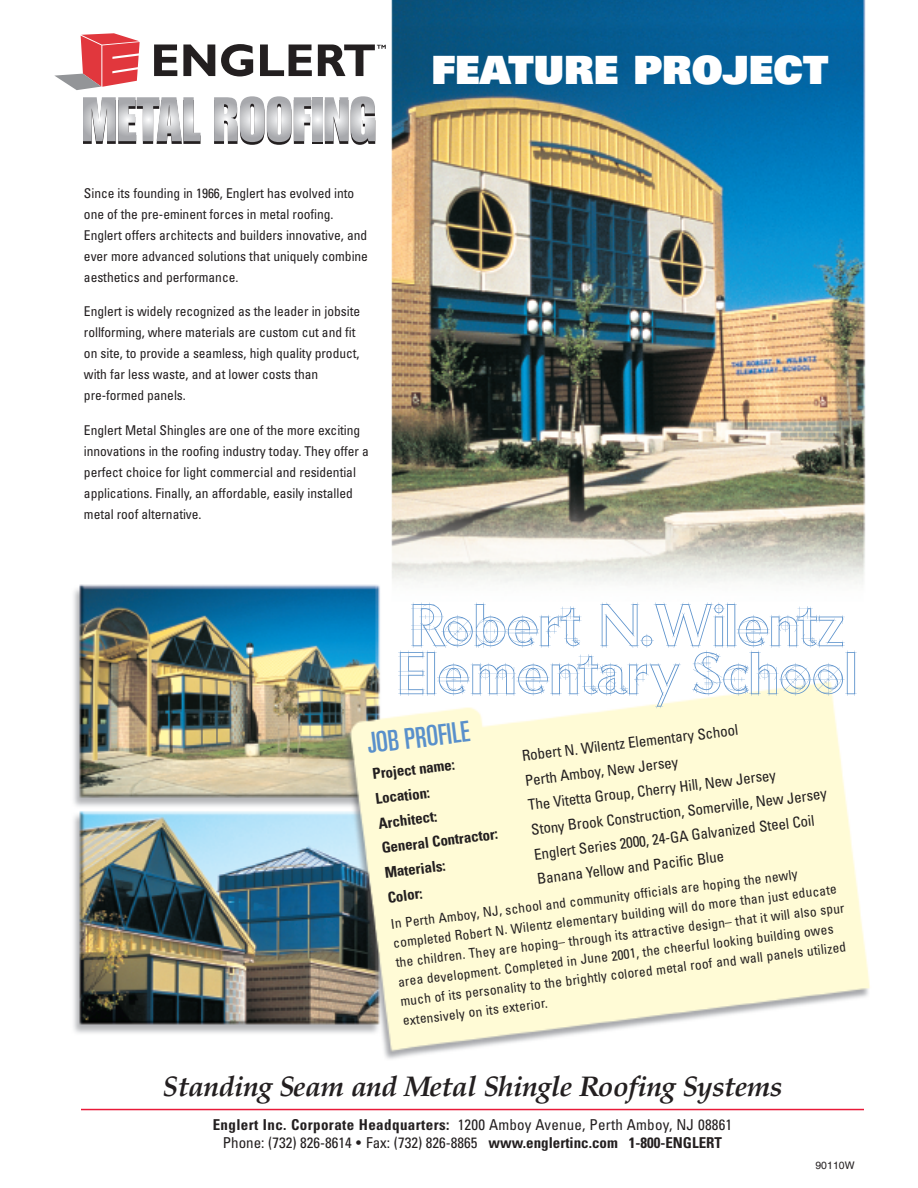
<style>
.page{position:relative;width:918px;height:1188px;background:#fff}
.page>*{position:absolute;margin:0;border:0;box-sizing:border-box;transform-origin:0 0}
.t1{font:66px/48px "Rubino Sans ICG";letter-spacing:-.015em;color:#5990cb}
.t2{font:900 39px "Univers";color:#fff}
.t3{font:italic 700 28.5px "Palatino";letter-spacing:-.02em;color:#231f20}
.t4{font:ultra-condensed 28.5px "Univers";color:#5990cb}
.t5{font:condensed 15px/18px "Univers";letter-spacing:.015em;color:#231f20;text-align:center}
.t6{font:700 condensed 15px "Univers";color:#231f20}
.t7{font:condensed 13.5px/21px "Univers";letter-spacing:-.005em;color:#231f20}
.t8{font:10.5px "Helvetica";color:#231f20}
.s1{font-weight:700}
</style>
<div class="page">
<img style="left:73px;top:0;width:797px;height:1111px">
<svg style="left:312px;top:141px;width:11px;height:3px"></svg>
<svg style="left:83px;top:97px;width:118px;height:47px"></svg>
<svg style="left:214px;top:96px;width:97px;height:49px"></svg>
<svg style="left:312px;top:97px;width:11px;height:44px"></svg>
<svg style="left:325px;top:96px;width:50px;height:49px"></svg>
<hr style="left:81px;top:1109px;width:783px;height:1px;background:#e91938">
<svg style="left:154px;top:45px;width:23px;height:31px"></svg>
<svg style="left:183px;top:45px;width:32px;height:31px"></svg>
<svg style="left:221px;top:44px;width:32px;height:32px"></svg>
<svg style="left:260px;top:45px;width:52px;height:31px"></svg>
<svg style="left:318px;top:45px;width:68px;height:31px"></svg>
<svg style="left:54px;top:33px;width:86px;height:57px"></svg>
<h2 class="t2" style="left:431px;top:56px;width:398px">FEATURE PROJECT</h2>
<p class="t7" style="left:84px;top:183px;width:286px">Since its founding in 1966, Englert has evolved into one of the pre-eminent forces in metal roofing.<br>Englert offers architects and builders innovative, and ever more advanced solutions that uniquely combine aesthetics and performance.</p>
<p class="t7" style="left:84px;top:302px;width:278px">Englert is widely recognized as the leader in jobsite rollforming, where materials are custom cut and fit on site, to provide a seamless, high quality product, with far less waste, and at lower costs than pre-formed panels.</p>
<p class="t7" style="left:84px;top:421px;width:286px">Englert Metal Shingles are one of the more exciting innovations in the roofing industry today. They offer a perfect choice for light commercial and residential applications. Finally, an affordable, easily installed metal roof alternative.</p>
<h1 class="t1" style="left:397px;top:599px;width:462px">Robert N.Wilentz<br>Elementary School</h1>
<h3 class="t4" style="left:366px;top:733px;width:104px;rotate:-7deg">JOB PROFILE</h3>
<p class="t5" style="left:521px;top:748px;width:219px;rotate:-7deg">Robert N. Wilentz Elementary School</p>
<p class="t5" style="left:524px;top:773px;width:156px;rotate:-7deg">Perth Amboy, New Jersey</p>
<p class="t6" style="left:372px;top:769px;width:84px;rotate:-7deg">Project name:</p>
<p class="t5" style="left:527px;top:797px;width:251px;rotate:-7deg">The Vitetta Group, Cherry Hill, New Jersey</p>
<p class="t6" style="left:375px;top:793px;width:56px;rotate:-7deg">Location:</p>
<p class="t5" style="left:530px;top:822px;width:299px;rotate:-7deg">Stony Brook Construction, Somerville, New Jersey</p>
<p class="t6" style="left:378px;top:818px;width:60px;rotate:-7deg">Architect:</p>
<p class="t5" style="left:533px;top:847px;width:284px;rotate:-7deg">Englert Series 2000, 24-GA Galvanized Steel Coil</p>
<p class="t6" style="left:381px;top:843px;width:119px;rotate:-7deg">General Contractor:</p>
<p class="t5" style="left:536px;top:871px;width:190px;rotate:-7deg">Banana Yellow and Pacific Blue</p>
<p class="t6" style="left:384px;top:867px;width:63px;rotate:-7deg">Materials:</p>
<p class="t7" style="left:390px;top:915px;width:454px;line-height:19.5px;rotate:-7deg">In Perth Amboy, NJ, school and community officials are hoping the newly completed Robert N. Wilentz elementary building will do more than just educate the children. They are hoping– through its attractive design– that it will also spur area development. Completed in June 2001, the cheerful looking building owes much of its personality to the brightly colored metal roof and wall panels utilized extensively on its exterior.</p>
<p class="t6" style="left:387px;top:892px;width:37px;rotate:-7deg">Color:</p>
<h3 class="t3" style="left:162px;top:1076px;width:622px">Standing Seam and Metal Shingle Roofing Systems</h3>
<p class="t5" style="left:213px;top:1117px;width:521px"><span class="s1">Englert Inc. Corporate Headquarters:</span> 1200 Amboy Avenue, Perth Amboy, NJ 08861<br>Phone: (732) 826-8614 • Fax: (732) 826-8865 <span class="s1">www.englertinc.com 1-800-ENGLERT</span></p>
<p class="t8" style="left:815px;top:1161px;width:41px">90110W</p>
</div>
